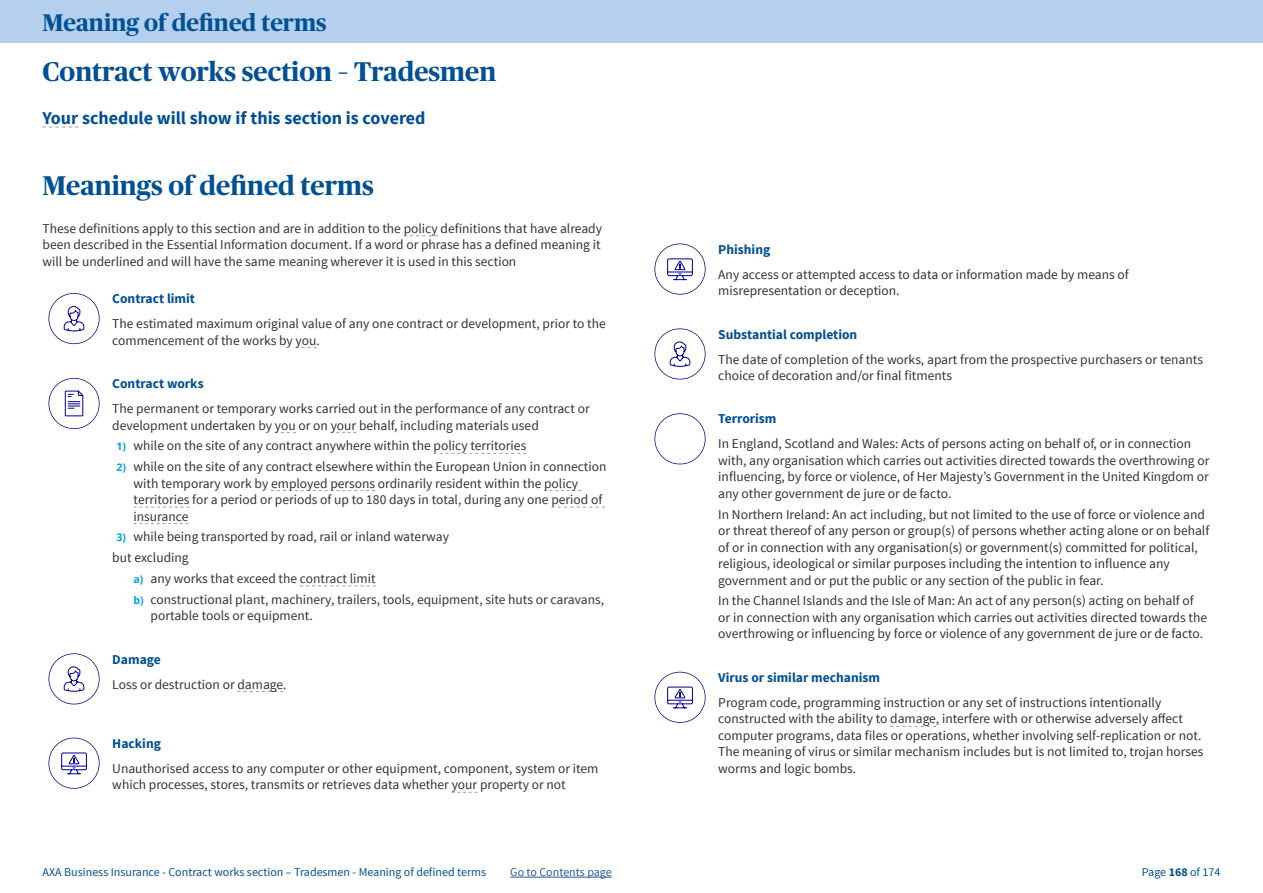
<style>
.page{position:relative;width:1263px;height:893px;background:#fff}
.page>*{position:absolute;margin:0;border:0;box-sizing:border-box;transform-origin:0 0}
.t1{font:700 27px "Publico Headline";color:#015094}
.t2{font:700 24px "Publico Headline";color:#015094}
.t3{font:700 18px "Source Sans Pro";color:#004f94}
.t4{font:13.5px/16.5px "Source Sans Pro";color:#333232}
.t5{font:700 13.5px "Source Sans Pro";color:#004f94}
.t6{font:12px "Source Sans Pro";color:#015094}
.t7{font:12px "Source Sans Pro";color:#265a9b}
.s1{color:#015094}
.s2{font-family:"Open Sans";font-weight:700;font-size:10.5px;color:#009fe3}
.s3{font-weight:700}
</style>
<div class="page">
<div style="left:0;top:0;width:1263px;height:43px;background:#b5d0ee"></div>
<hr style="left:510px;top:877px;width:102px;height:1px;background:#265a9b">
<svg style="left:43px;top:127px;width:35px;height:1px"></svg>
<svg style="left:404px;top:235px;width:34px;height:1px"></svg>
<svg style="left:49px;top:293px;width:51px;height:51px"></svg>
<svg style="left:296px;top:347px;width:20px;height:1px"></svg>
<svg style="left:49px;top:378px;width:51px;height:51px"></svg>
<svg style="left:275px;top:432px;width:21px;height:1px"></svg>
<svg style="left:331px;top:432px;width:25px;height:1px"></svg>
<svg style="left:434px;top:453px;width:92px;height:1px"></svg>
<svg style="left:271px;top:490px;width:104px;height:1px"></svg>
<svg style="left:544px;top:490px;width:37px;height:1px"></svg>
<svg style="left:134px;top:507px;width:55px;height:1px"></svg>
<svg style="left:551px;top:507px;width:54px;height:1px"></svg>
<svg style="left:134px;top:523px;width:54px;height:1px"></svg>
<svg style="left:300px;top:585px;width:76px;height:1px"></svg>
<svg style="left:49px;top:653px;width:51px;height:51px"></svg>
<svg style="left:237px;top:691px;width:46px;height:1px"></svg>
<svg style="left:49px;top:738px;width:51px;height:51px"></svg>
<svg style="left:452px;top:792px;width:25px;height:1px"></svg>
<svg style="left:654px;top:244px;width:51px;height:51px"></svg>
<svg style="left:654px;top:328px;width:51px;height:51px"></svg>
<svg style="left:654px;top:413px;width:51px;height:51px"></svg>
<svg style="left:654px;top:672px;width:51px;height:51px"></svg>
<svg style="left:890px;top:726px;width:46px;height:1px"></svg>
<h2 class="t2" style="left:43px;top:5px;width:286px">Meaning of defined terms</h2>
<h1 class="t1" style="left:43px;top:52px;width:455px">Contract works section – Tradesmen</h1>
<h3 class="t3" style="left:43px;top:106px;width:385px"><span class="s1">Your</span> schedule will show if this section is covered</h3>
<h1 class="t1" style="left:43px;top:166px;width:333px">Meanings of defined terms</h1>
<p class="t4" style="left:43px;top:220px;width:561px;text-align:justify">These definitions apply to this section and are in addition to the policy definitions that have already been described in the Essential Information document. If a word or phrase has a defined meaning it will be underlined and will have the same meaning wherever it is used in this section</p>
<p class="t5" style="left:112px;top:290px;width:84px">Contract limit</p>
<p class="t4" style="left:112px;top:316px;width:495px">The estimated maximum original value of any one contract or development, prior to the commencement of the works by you.</p>
<p class="t5" style="left:112px;top:375px;width:93px">Contract works</p>
<p class="t4" style="left:112px;top:401px;width:479px">The permanent or temporary works carried out in the performance of any contract or development undertaken by you or on your behalf, including materials used</p>
<p class="t4" style="left:117px;top:438px;width:411px"><span class="s2">1)</span> while on the site of any contract anywhere within the policy territories</p>
<p class="t4" style="left:134px;top:459px;width:474px;text-indent:-17px"><span class="s2">2)</span> while on the site of any contract elsewhere within the European Union in connection with temporary work by employed persons ordinarily resident within the policy territories for a period or periods of up to 180 days in total, during any one period of insurance</p>
<p class="t4" style="left:117px;top:529px;width:334px"><span class="s2">3)</span> while being transported by road, rail or inland waterway</p>
<p class="t4" style="left:112px;top:550px;width:78px">but excluding</p>
<p class="t4" style="left:134px;top:570px;width:244px"><span class="s2">a)</span> any works that exceed the contract limit</p>
<p class="t4" style="left:134px;top:591px;width:472px"><span class="s2">b)</span> constructional plant, machinery, trailers, tools, equipment, site huts or caravans,</p>
<p class="t4" style="left:151px;top:608px;width:164px">portable tools or equipment.</p>
<p class="t5" style="left:112px;top:650px;width:50px">Damage</p>
<p class="t4" style="left:112px;top:676px;width:176px">Loss or destruction or damage.</p>
<p class="t5" style="left:112px;top:735px;width:50px">Hacking</p>
<p class="t4" style="left:112px;top:760px;width:488px">Unauthorised access to any computer or other equipment, component, system or item which processes, stores, transmits or retrieves data whether your property or not</p>
<p class="t5" style="left:718px;top:241px;width:53px">Phishing</p>
<p class="t4" style="left:718px;top:266px;width:412px">Any access or attempted access to data or information made by means of misrepresentation or deception.</p>
<p class="t5" style="left:718px;top:325px;width:140px">Substantial completion</p>
<p class="t4" style="left:718px;top:351px;width:486px">The date of completion of the works, apart from the prospective purchasers or tenants choice of decoration and/or final fitments</p>
<p class="t5" style="left:718px;top:410px;width:60px">Terrorism</p>
<p class="t4" style="left:718px;top:436px;width:493px">In England, Scotland and Wales: Acts of persons acting on behalf of, or in connection with, any organisation which carries out activities directed towards the overthrowing or influencing, by force or violence, of Her Majesty’s Government in the United Kingdom or any other government de jure or de facto.</p>
<p class="t4" style="left:718px;top:506px;width:493px">In Northern Ireland: An act including, but not limited to the use of force or violence and or threat thereof of any person or group(s) of persons whether acting alone or on behalf of or in connection with any organisation(s) or government(s) committed for political, religious, ideological or similar purposes including the intention to influence any government and or put the public or any section of the public in fear.</p>
<p class="t4" style="left:718px;top:593px;width:490px">In the Channel Islands and the Isle of Man: An act of any person(s) acting on behalf of or in connection with any organisation which carries out activities directed towards the overthrowing or influencing by force or violence of any government de jure or de facto.</p>
<p class="t5" style="left:718px;top:669px;width:163px">Virus or similar mechanism</p>
<p class="t4" style="left:718px;top:694px;width:487px">Program code, programming instruction or any set of instructions intentionally constructed with the ability to damage, interfere with or otherwise adversely affect computer programs, data files or operations, whether involving self-replication or not.<br>The meaning of virus or similar mechanism includes but is not limited to, trojan horses worms and logic bombs.</p>
<p class="t6" style="left:43px;top:865px;width:445px">AXA Business Insurance - Contract works section – Tradesmen - Meaning of defined terms</p>
<p class="t7" style="left:510px;top:865px;width:103px">Go to Contents page</p>
<p class="t6" style="left:1142px;top:865px;width:80px">Page <span class="s3">168</span> of 174</p>
</div>
